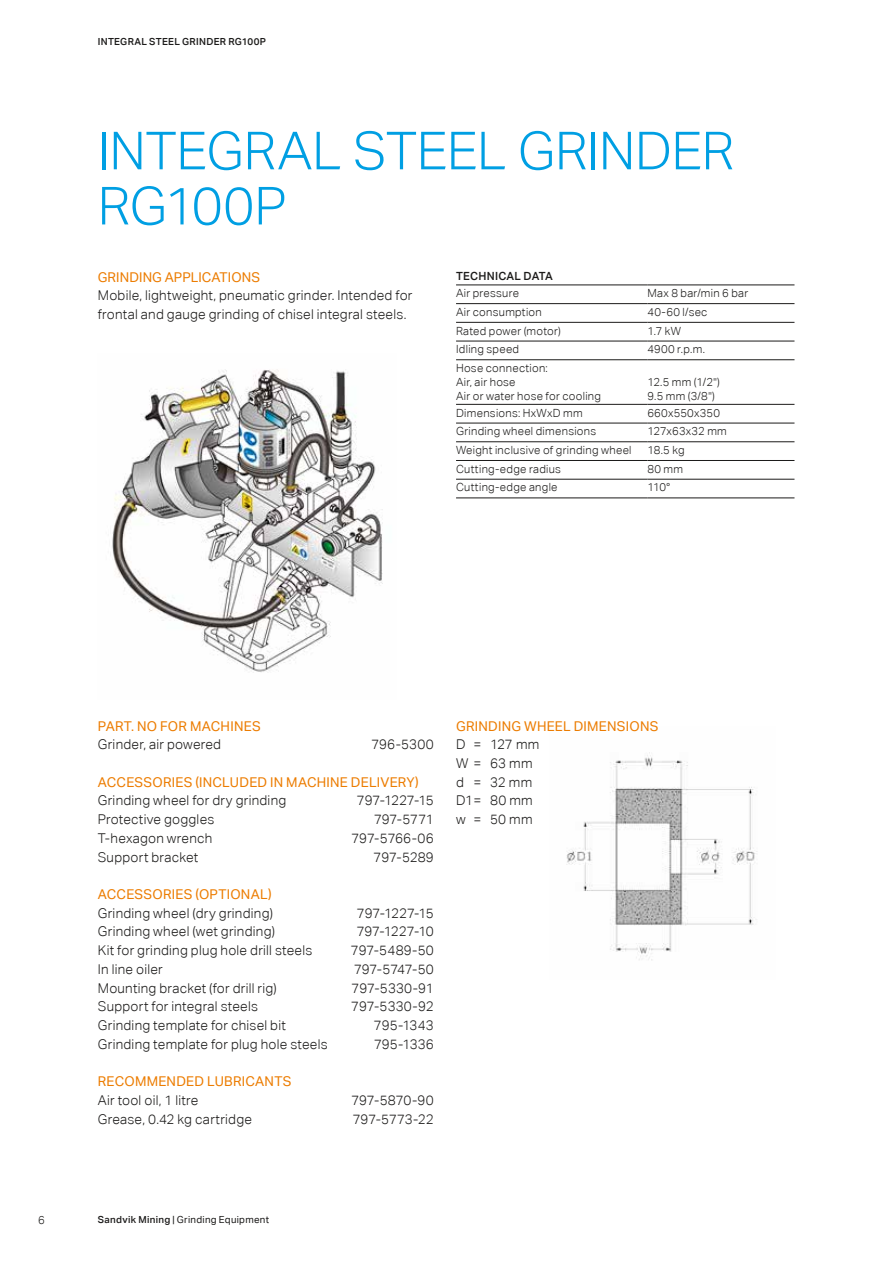
<style>
.page{position:relative;width:893px;height:1263px;background:#fff}
.page>*{position:absolute;margin:0;border:0;box-sizing:border-box;transform-origin:0 0}
.t1{font:300 52.5px/55.2px "Aktiv Grotesk Corp";letter-spacing:-.005em;color:#009fe3}
.t2{font:300 13.5px/18.8px "Aktiv Grotesk Corp";letter-spacing:.02em;color:#1c1b1a}
.t3{font:13.5px "Aktiv Grotesk Corp";letter-spacing:.02em;color:#ec7c01}
.t4{font:300 13.5px "Aktiv Grotesk Corp";letter-spacing:-.015em;color:#1c1b1a}
.t5{font:300 13.5px "Aktiv Grotesk Corp";letter-spacing:-.01em;color:#1c1b1a}
.t6{font:300 13.5px "Aktiv Grotesk Corp";letter-spacing:-.005em;color:#1c1b1a}
.t7{font:300 11.25px/14.1px "Aktiv Grotesk Corp";letter-spacing:.025em;color:#1c1b1a}
.t8{font:500 11.25px "Aktiv Grotesk Corp";letter-spacing:.025em;color:#1c1b1a}
.t9{font:9.75px "Aktiv Grotesk Corp";letter-spacing:.03em;color:#1c1b1a}
.t10{font:500 9.75px "Aktiv Grotesk Corp";letter-spacing:.03em;color:#1c1b1a}
.s1{font-weight:500}
</style>
<div class="page">
<img style="left:566px;top:752px;width:191px;height:209px">
<hr style="left:456px;top:303px;width:191px;height:1px;background:#1c1b1a">
<hr style="left:647px;top:303px;width:147px;height:1px;background:#1c1b1a">
<hr style="left:456px;top:322px;width:191px;height:1px;background:#1c1b1a">
<hr style="left:647px;top:322px;width:147px;height:1px;background:#1c1b1a">
<hr style="left:456px;top:341px;width:191px;height:1px;background:#1c1b1a">
<hr style="left:647px;top:341px;width:147px;height:1px;background:#1c1b1a">
<hr style="left:456px;top:359px;width:191px;height:1px;background:#1c1b1a">
<hr style="left:647px;top:359px;width:147px;height:1px;background:#1c1b1a">
<hr style="left:456px;top:404px;width:191px;height:1px;background:#1c1b1a">
<hr style="left:647px;top:404px;width:147px;height:1px;background:#1c1b1a">
<hr style="left:456px;top:423px;width:191px;height:1px;background:#1c1b1a">
<hr style="left:647px;top:423px;width:147px;height:1px;background:#1c1b1a">
<hr style="left:456px;top:441px;width:191px;height:1px;background:#1c1b1a">
<hr style="left:647px;top:441px;width:147px;height:1px;background:#1c1b1a">
<hr style="left:456px;top:460px;width:191px;height:1px;background:#1c1b1a">
<hr style="left:647px;top:460px;width:147px;height:1px;background:#1c1b1a">
<hr style="left:456px;top:479px;width:191px;height:1px;background:#1c1b1a">
<hr style="left:647px;top:479px;width:147px;height:1px;background:#1c1b1a">
<hr style="left:456px;top:285px;width:191px;height:1px;background:#1c1b1a">
<hr style="left:647px;top:285px;width:147px;height:1px;background:#1c1b1a">
<hr style="left:456px;top:497px;width:191px;height:1px;background:#1c1b1a">
<hr style="left:647px;top:497px;width:147px;height:1px;background:#1c1b1a">
<img style="left:112px;top:369px;width:271px;height:304px">
<p class="t10" style="left:98px;top:36px;width:170px">INTEGRAL STEEL GRINDER RG100P</p>
<h1 class="t1" style="left:98px;top:123px;width:638px">INTEGRAL STEEL GRINDER<br>RG100P</h1>
<p class="t3" style="left:98px;top:269px;width:164px">GRINDING APPLICATIONS</p>
<p class="t2" style="left:98px;top:286px;width:316px">Mobile, lightweight, pneumatic grinder. Intended for frontal and gauge grinding of chisel integral steels.</p>
<p class="t8" style="left:456px;top:269px;width:98px">TECHNICAL DATA</p>
<p class="t7" style="left:456px;top:286px;width:64px">Air pressure</p>
<p class="t7" style="left:647px;top:286px;width:102px">Max 8 bar/min 6 bar</p>
<p class="t7" style="left:456px;top:305px;width:87px">Air consumption</p>
<p class="t7" style="left:647px;top:305px;width:62px">40-60 l/sec</p>
<p class="t7" style="left:456px;top:324px;width:106px">Rated power (motor)</p>
<p class="t7" style="left:647px;top:324px;width:35px">1.7 kW</p>
<p class="t7" style="left:456px;top:342px;width:65px">Idling speed</p>
<p class="t7" style="left:647px;top:342px;width:59px">4900 r.p.m.</p>
<p class="t7" style="left:456px;top:361px;width:146px">Hose connection:<br>Air, air hose<br>Air or water hose for cooling</p>
<p class="t7" style="left:647px;top:375px;width:74px">12.5 mm (1/2")<br>9.5 mm (3/8")</p>
<p class="t7" style="left:456px;top:406px;width:128px">Dimensions: HxWxD mm</p>
<p class="t7" style="left:647px;top:406px;width:74px">660x550x350</p>
<p class="t7" style="left:456px;top:424px;width:142px">Grinding wheel dimensions</p>
<p class="t7" style="left:647px;top:424px;width:81px">127x63x32 mm</p>
<p class="t7" style="left:456px;top:443px;width:177px">Weight inclusive of grinding wheel</p>
<p class="t7" style="left:647px;top:443px;width:39px">18.5 kg</p>
<p class="t7" style="left:456px;top:462px;width:106px">Cutting-edge radius</p>
<p class="t7" style="left:647px;top:462px;width:37px">80 mm</p>
<p class="t7" style="left:456px;top:480px;width:103px">Cutting-edge angle</p>
<p class="t7" style="left:647px;top:480px;width:24px">110°</p>
<p class="t3" style="left:98px;top:718px;width:164px">PART. NO FOR MACHINES</p>
<p class="t2" style="left:98px;top:735px;width:125px">Grinder, air powered</p>
<p class="t2" style="left:371px;top:735px;width:64px">796-5300</p>
<p class="t3" style="left:98px;top:774px;width:323px">ACCESSORIES (INCLUDED IN MACHINE DELIVERY)</p>
<p class="t2" style="left:98px;top:791px;width:190px">Grinding wheel for dry grinding</p>
<p class="t4" style="left:357px;top:793px;width:78px">797-1227-15</p>
<p class="t2" style="left:98px;top:810px;width:118px">Protective goggles</p>
<p class="t2" style="left:374px;top:810px;width:61px">797-5771</p>
<p class="t2" style="left:98px;top:829px;width:116px">T-hexagon wrench</p>
<p class="t5" style="left:351px;top:830px;width:84px">797-5766-06</p>
<p class="t2" style="left:98px;top:847px;width:102px">Support bracket</p>
<p class="t2" style="left:374px;top:847px;width:62px">797-5289</p>
<p class="t3" style="left:98px;top:886px;width:175px">ACCESSORIES (OPTIONAL)</p>
<p class="t2" style="left:98px;top:903px;width:177px">Grinding wheel (dry grinding)</p>
<p class="t4" style="left:357px;top:905px;width:78px">797-1227-15</p>
<p class="t2" style="left:98px;top:922px;width:179px">Grinding wheel (wet grinding)</p>
<p class="t4" style="left:357px;top:924px;width:79px">797-1227-10</p>
<p class="t2" style="left:98px;top:941px;width:216px">Kit for grinding plug hole drill steels</p>
<p class="t2" style="left:351px;top:941px;width:84px">797-5489-50</p>
<p class="t2" style="left:98px;top:960px;width:66px">In line oiler</p>
<p class="t4" style="left:354px;top:961px;width:81px">797-5747-50</p>
<p class="t2" style="left:98px;top:978px;width:180px">Mounting bracket (for drill rig)</p>
<p class="t6" style="left:352px;top:980px;width:84px">797-5330-91</p>
<p class="t2" style="left:98px;top:997px;width:162px">Support for integral steels</p>
<p class="t6" style="left:351px;top:999px;width:84px">797-5330-92</p>
<p class="t2" style="left:98px;top:1016px;width:190px">Grinding template for chisel bit</p>
<p class="t2" style="left:374px;top:1016px;width:61px">795-1343</p>
<p class="t2" style="left:98px;top:1034px;width:231px">Grinding template for plug hole steels</p>
<p class="t2" style="left:374px;top:1034px;width:61px">795-1336</p>
<p class="t3" style="left:98px;top:1073px;width:195px">RECOMMENDED LUBRICANTS</p>
<p class="t2" style="left:98px;top:1091px;width:102px">Air tool oil, 1 litre</p>
<p class="t5" style="left:351px;top:1092px;width:84px">797-5870-90</p>
<p class="t2" style="left:98px;top:1109px;width:156px">Grease, 0.42 kg cartridge</p>
<p class="t5" style="left:353px;top:1111px;width:82px">797-5773-22</p>
<p class="t3" style="left:456px;top:718px;width:204px">GRINDING WHEEL DIMENSIONS</p>
<p class="t2" style="left:456px;top:735px;width:85px">D = 127 mm<br>W = 63 mm d = 32 mm<br>D1= 80 mm w = 50 mm</p>
<p class="t7" style="left:38px;top:1213px;width:8px">6</p>
<p class="t9" style="left:98px;top:1214px;width:173px"><span class="s1">Sandvik Mining</span> | Grinding Equipment</p>
</div>
